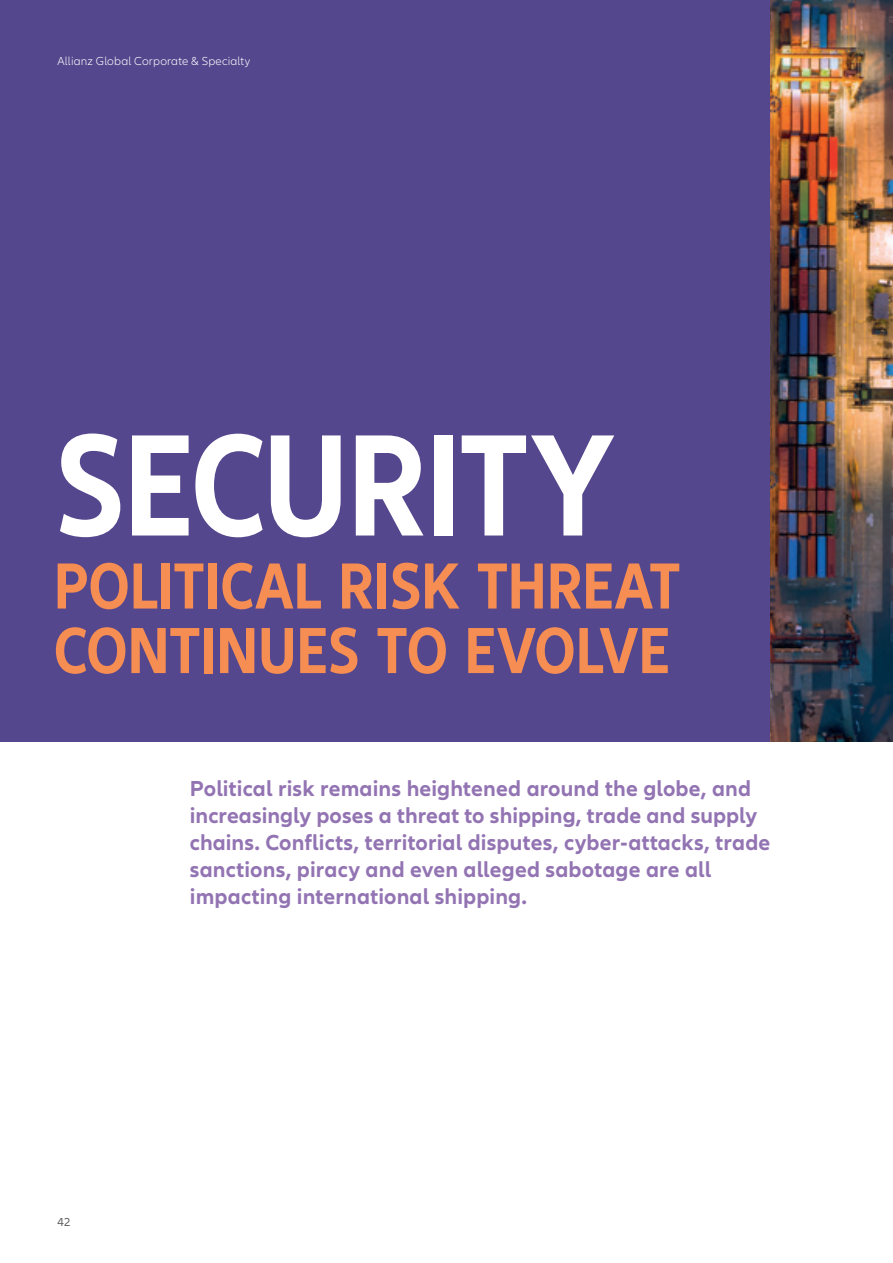
<style>
.page{position:relative;width:893px;height:1263px;background:#fff}
.page>*{position:absolute;margin:0;border:0;box-sizing:border-box;transform-origin:0 0}
.t1{font:700 condensed 150px "Allianz Neo";letter-spacing:-.01em;color:#fff}
.t2{font:700 condensed 67.5px/64.5px "Allianz Neo";color:#f68e53}
.t3{font:700 22.5px/27px "Allianz Neo";letter-spacing:.005em;color:#9374b3}
.t4{font:300 12px "Allianz Neo";letter-spacing:.015em;color:#fff}
.t5{font:12px "Allianz Neo";color:#636366}
</style>
<div class="page">
<img style="left:769px;top:0;width:124px;height:741px">
<div style="left:0;top:0;width:769px;height:741px;background:#55478d"></div>
<p class="t4" style="left:57px;top:55px;width:194px">Allianz Global Corporate &amp; Specialty</p>
<h1 class="t1" style="left:54px;top:399px;width:561px">SECURITY</h1>
<h2 class="t2" style="left:54px;top:555px;width:628px">POLITICAL RISK THREAT<br>CONTINUES TO EVOLVE</h2>
<p class="t3" style="left:190px;top:775px;width:582px">Political risk remains heightened around the globe, and increasingly poses a threat to shipping, trade and supply chains. Conflicts, territorial disputes, cyber-attacks, trade sanctions, piracy and even alleged sabotage are all impacting international shipping.</p>
<p class="t5" style="left:57px;top:1215px;width:15px">42</p>
</div>
